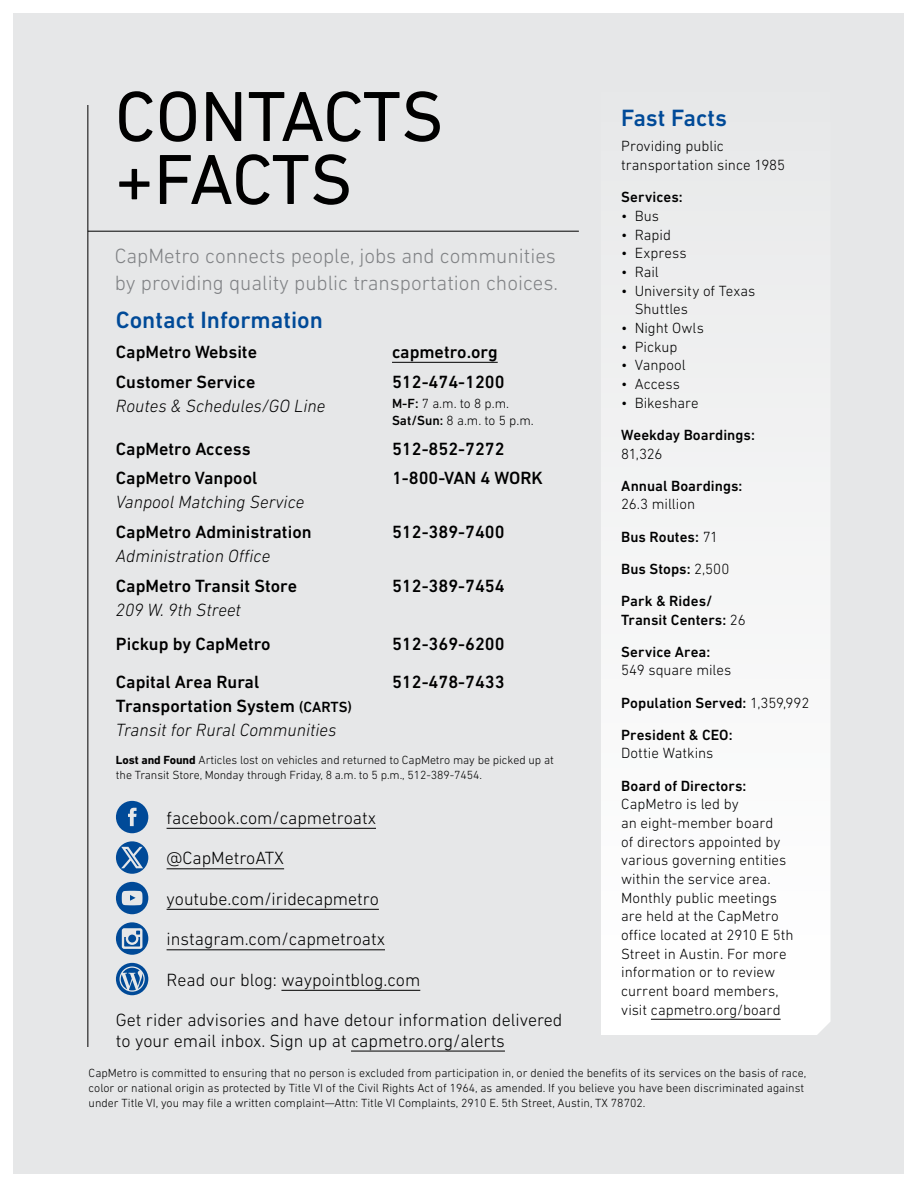
<style>
.page{position:relative;width:918px;height:1188px;background:#fff}
.page>*{position:absolute;margin:0;border:0;box-sizing:border-box;transform-origin:0 0}
.t1{font:72px/63px "DIN Next LT Pro";letter-spacing:-.02em;color:#000}
.t2{font:500 24px "DIN Next LT Pro";color:#004a98}
.t3{font:300 21px/27px "DIN Next LT Pro";color:#808285}
.t4{font:500 18px/24px "DIN Next LT Pro";color:#000}
.t5{font:300 18px/21px "DIN Next LT Pro";color:#000}
.t6{font:italic 300 18px "DIN Next LT Pro";color:#000}
.t7{font:300 15px/18.6px "DIN Next LT Pro";color:#000}
.t8{font:500 15px/32.2px "DIN Next LT Pro";letter-spacing:.005em;color:#000}
.t9{font:300 13.5px/16.5px "DIN Next LT Pro";color:#000}
.t10{font:300 12px/15px "DIN Next LT Pro";color:#000}
.s1{font-weight:500}
.s2{font-size:15px}
.s3{font-weight:300;font-style:italic}
.s4{font-weight:700}
.s5{font-weight:300}
</style>
<div class="page">
<div style="left:14px;top:14px;width:890px;height:1160px;background:#e6e7e8"></div>
<hr style="left:88px;top:231px;width:491px;height:1px;background:#000">
<div style="left:601px;top:408px;width:230px;height:627px;background:#f8f8f9"></div>
<hr style="left:651px;top:1019px;width:130px;height:1px;background:#000">
<hr style="left:88px;top:105px;width:1px;height:942px;background:#000">
<hr style="left:392px;top:362px;width:106px;height:1px;background:#000">
<svg style="left:116px;top:801px;width:32px;height:32px"></svg>
<hr style="left:167px;top:828px;width:209px;height:1px;background:#000">
<svg style="left:116px;top:841px;width:32px;height:33px"></svg>
<hr style="left:167px;top:868px;width:117px;height:1px;background:#000">
<svg style="left:116px;top:882px;width:32px;height:32px"></svg>
<hr style="left:167px;top:909px;width:212px;height:1px;background:#000">
<svg style="left:116px;top:922px;width:32px;height:33px"></svg>
<hr style="left:167px;top:949px;width:218px;height:1px;background:#000">
<svg style="left:116px;top:963px;width:32px;height:32px"></svg>
<hr style="left:281px;top:990px;width:139px;height:1px;background:#000">
<hr style="left:351px;top:1051px;width:154px;height:1px;background:#000">
<h1 class="t1" style="left:115px;top:84px;width:330px">CONTACTS +FACTS</h1>
<h3 class="t3" style="left:115px;top:243px;width:445px">CapMetro connects people, jobs and communities by providing quality public transportation choices.</h3>
<h2 class="t2" style="left:116px;top:305px;width:209px">Contact Information</h2>
<h3 class="t4" style="left:116px;top:340px;width:143px">CapMetro Website</h3>
<h3 class="t4" style="left:392px;top:340px;width:107px">capmetro.org</h3>
<h3 class="t4" style="left:116px;top:369px;width:141px">Customer Service</h3>
<h3 class="t6" style="left:116px;top:395px;width:211px">Routes &amp; Schedules/GO Line</h3>
<h3 class="t4" style="left:392px;top:369px;width:114px">512-474-1200</h3>
<p class="t9" style="left:392px;top:395px;width:143px"><span class="s1">M-F:</span> 7 a.m. to 8 p.m.<br><span class="s1">Sat/Sun:</span> 8 a.m. to 5 p.m.</p>
<h3 class="t4" style="left:116px;top:436px;width:136px">CapMetro Access</h3>
<h3 class="t4" style="left:392px;top:436px;width:114px">512-852-7272</h3>
<h3 class="t4" style="left:116px;top:466px;width:143px">CapMetro Vanpool</h3>
<h3 class="t6" style="left:116px;top:492px;width:190px">Vanpool Matching Service</h3>
<h3 class="t4" style="left:392px;top:466px;width:152px">1-800-VAN 4 WORK</h3>
<h3 class="t4" style="left:116px;top:520px;width:197px">CapMetro Administration</h3>
<h3 class="t6" style="left:116px;top:546px;width:156px">Administration Office</h3>
<h3 class="t4" style="left:392px;top:520px;width:114px">512-389-7400</h3>
<h3 class="t4" style="left:116px;top:573px;width:183px">CapMetro Transit Store</h3>
<h3 class="t6" style="left:116px;top:599px;width:126px">209 W. 9th Street</h3>
<h3 class="t4" style="left:116px;top:632px;width:156px">Pickup by CapMetro</h3>
<h3 class="t4" style="left:392px;top:632px;width:114px">512-369-6200</h3>
<h3 class="t4" style="left:392px;top:573px;width:114px">512-389-7454</h3>
<h3 class="t4" style="left:116px;top:670px;width:238px">Capital Area Rural<br>Transportation System <span class="s2">(CARTS)<br></span><span class="s3">Transit for Rural Communities</span></h3>
<h3 class="t4" style="left:392px;top:670px;width:114px">512-478-7433</h3>
<p class="t10" style="left:116px;top:752px;width:440px"><span class="s4">Lost and Found</span> Articles lost on vehicles and returned to CapMetro may be picked up at the Transit Store, Monday through Friday, 8 a.m. to 5 p.m., 512-389-7454.</p>
<h3 class="t5" style="left:167px;top:807px;width:211px">facebook.com/capmetroatx</h3>
<h3 class="t5" style="left:167px;top:848px;width:119px">@CapMetroATX</h3>
<h3 class="t5" style="left:167px;top:888px;width:214px">youtube.com/iridecapmetro</h3>
<h3 class="t5" style="left:167px;top:929px;width:220px">instagram.com/capmetroatx</h3>
<h3 class="t5" style="left:167px;top:969px;width:255px">Read our blog: waypointblog.com</h3>
<h3 class="t5" style="left:116px;top:1009px;width:448px">Get rider advisories and have detour information delivered to your email inbox. Sign up at capmetro.org/alerts</h3>
<h2 class="t2" style="left:621px;top:104px;width:108px">Fast Facts</h2>
<p class="t7" style="left:621px;top:137px;width:165px">Providing public transportation since 1985</p>
<p class="t8" style="left:621px;top:181px;width:63px">Services:</p>
<p class="t7" style="left:621px;top:206px;width:39px">• Bus</p>
<p class="t7" style="left:621px;top:225px;width:51px">• Rapid</p>
<p class="t7" style="left:621px;top:244px;width:67px">• Express</p>
<p class="t7" style="left:621px;top:262px;width:39px">• Rail</p>
<p class="t7" style="left:635px;top:281px;width:122px;text-indent:-14px">• University of Texas<br>Shuttles</p>
<p class="t7" style="left:621px;top:318px;width:84px">• Night Owls</p>
<p class="t7" style="left:621px;top:337px;width:58px">• Pickup</p>
<p class="t7" style="left:621px;top:356px;width:66px">• Vanpool</p>
<p class="t7" style="left:621px;top:374px;width:60px">• Access</p>
<p class="t7" style="left:621px;top:393px;width:79px">• Bikeshare</p>
<p class="t8" style="left:621px;top:419px;width:135px">Weekday Boardings:</p>
<p class="t7" style="left:621px;top:444px;width:43px">81,326</p>
<p class="t8" style="left:621px;top:469px;width:123px">Annual Boardings:</p>
<p class="t8" style="left:621px;top:488px;width:110px"><span class="s5">26.3 million<br></span>Bus Routes: <span class="s5">71<br></span>Bus Stops: <span class="s5">2,500<br></span>Park &amp; Rides/</p>
<p class="t8" style="left:621px;top:603px;width:126px">Transit Centers: <span class="s5">26<br></span>Service Area:</p>
<p class="t8" style="left:621px;top:654px;width:190px"><span class="s5">549 square miles<br></span>Population Served: <span class="s5">1,359,992<br></span>President &amp; CEO:</p>
<p class="t7" style="left:621px;top:744px;width:94px">Dottie Watkins</p>
<p class="t8" style="left:621px;top:769px;width:127px">Board of Directors:</p>
<p class="t7" style="left:621px;top:795px;width:174px">CapMetro is led by<br>an eight-member board<br>of directors appointed by various governing entities within the service area.<br>Monthly public meetings are held at the CapMetro office located at 2910 E 5th<br>Street in Austin. For more information or to review current board members, visit capmetro.org/board</p>
<p class="t10" style="left:89px;top:1065px;width:719px">CapMetro is committed to ensuring that no person is excluded from participation in, or denied the benefits of its services on the basis of race, color or national origin as protected by Title VI of the Civil Rights Act of 1964, as amended. If you believe you have been discriminated against under Title VI, you may file a written complaint—Attn: Title VI Complaints, 2910 E. 5th Street, Austin, TX 78702.</p>
</div>
